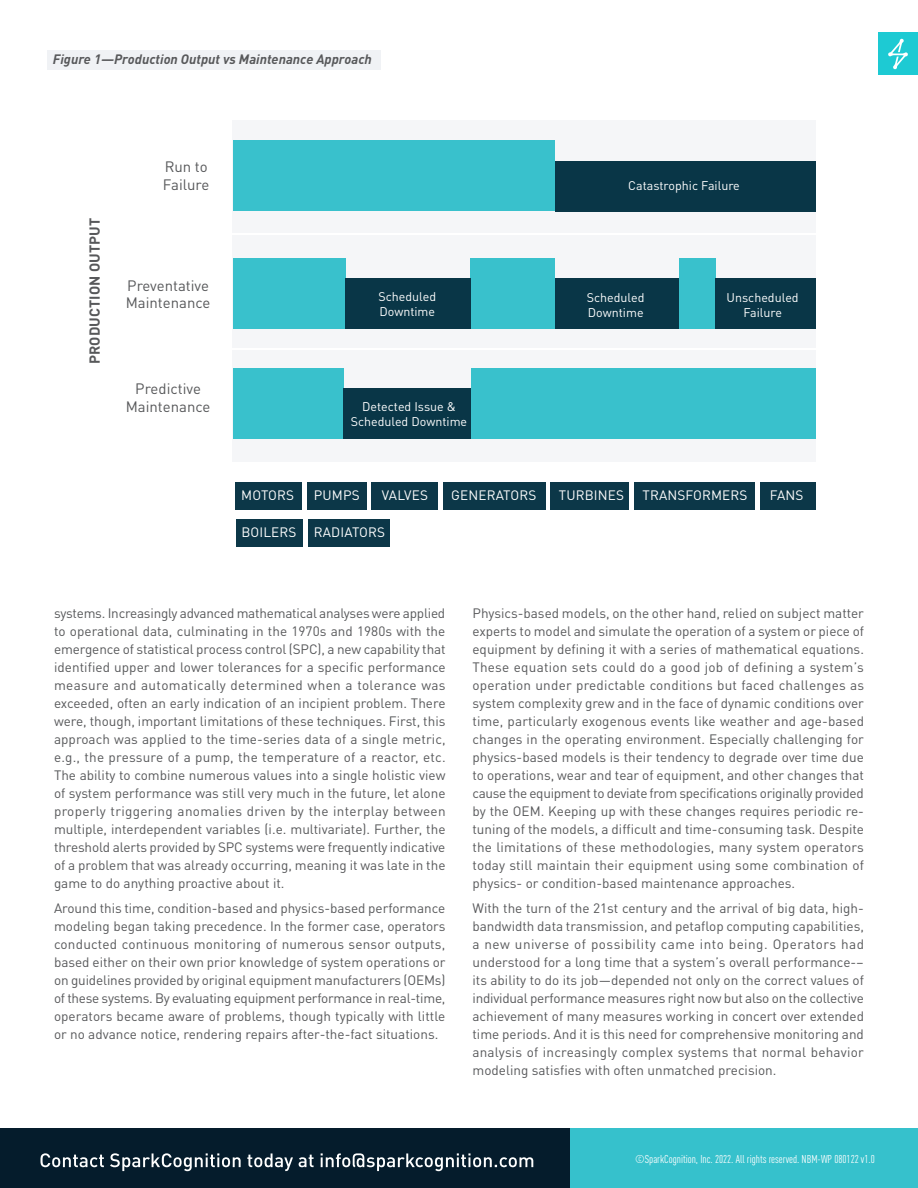
<style>
.page{position:relative;width:918px;height:1188px;background:#fff}
.page>*{position:absolute;margin:0;border:0;box-sizing:border-box;transform-origin:0 0}
.t1{font:14.85px/17.9px "DINOT";color:#57585a}
.t2{font:700 14.4px "DINOT";letter-spacing:.01em;color:#57585a}
.t3{font:13.5px/18px "DINOT";color:#57585a;text-align:justify}
.t4{font:13.5px "DINOT";letter-spacing:.01em;color:#fff}
.Figure_Style{font:italic 700 13.5px "DINOT";color:#57585a}
.t5{font:12.45px/14.9px "DINOT";color:#fff;text-align:center}
.Copyright_Style{font:condensed 11.25px "DINOT";color:#fff}
</style>
<div class="page">
<div style="left:878px;top:33px;width:40px;height:42px;background:#1dcad3"></div>
<svg style="left:888px;top:39px;width:20px;height:30px"></svg>
<div style="left:570px;top:1129px;width:348px;height:59px;background:#36c1cc"></div>
<div style="left:0;top:1129px;width:570px;height:59px;background:#051c2c"></div>
<svg style="left:41px;top:1153px;width:492px;height:18px"></svg>
<div style="left:47px;top:50px;width:334px;height:19px;background:#f0f2f5"></div>
<div style="left:233px;top:350px;width:583px;height:112px;background:#f5f6f8"></div>
<div style="left:233px;top:368px;width:111px;height:71px;background:#39c1cc"></div>
<div style="left:471px;top:368px;width:345px;height:71px;background:#39c1cc"></div>
<div style="left:233px;top:235px;width:583px;height:113px;background:#f5f6f8"></div>
<div style="left:233px;top:258px;width:112px;height:71px;background:#39c1cc"></div>
<div style="left:471px;top:258px;width:84px;height:71px;background:#39c1cc"></div>
<div style="left:679px;top:258px;width:36px;height:71px;background:#39c1cc"></div>
<div style="left:345px;top:279px;width:126px;height:50px;background:#093647"></div>
<div style="left:555px;top:279px;width:124px;height:50px;background:#093647"></div>
<div style="left:715px;top:279px;width:101px;height:50px;background:#093647"></div>
<div style="left:233px;top:120px;width:583px;height:113px;background:#f5f6f8"></div>
<div style="left:233px;top:141px;width:322px;height:70px;background:#39c1cc"></div>
<div style="left:555px;top:161px;width:261px;height:50px;background:#093647"></div>
<div style="left:344px;top:388px;width:127px;height:51px;background:#093647"></div>
<div style="left:308px;top:519px;width:82px;height:28px;background:#0c3748"></div>
<div style="left:551px;top:482px;width:78px;height:28px;background:#0c3748"></div>
<div style="left:372px;top:482px;width:66px;height:28px;background:#0c3748"></div>
<div style="left:307px;top:482px;width:59px;height:28px;background:#0c3748"></div>
<div style="left:235px;top:482px;width:67px;height:28px;background:#0c3748"></div>
<div style="left:443px;top:482px;width:102px;height:28px;background:#0c3748"></div>
<div style="left:634px;top:482px;width:121px;height:28px;background:#0c3748"></div>
<div style="left:760px;top:482px;width:56px;height:28px;background:#0c3748"></div>
<div style="left:236px;top:519px;width:66px;height:28px;background:#0c3748"></div>
<p class="Figure_Style" style="left:53px;top:49px;width:321px">Figure 1—Production Output vs Maintenance Approach</p>
<p class="t2" style="left:83px;top:364px;width:148px;rotate:-90deg">PRODUCTION OUTPUT</p>
<p class="t1" style="left:163px;top:156px;width:48px">Run to<br>Failure</p>
<p class="t1" style="left:126px;top:275px;width:86px">Preventative<br>Maintenance</p>
<p class="t1" style="left:126px;top:378px;width:86px;text-align:center">Predictive<br>Maintenance</p>
<p class="t5" style="left:378px;top:288px;width:59px">Scheduled</p>
<p class="t5" style="left:379px;top:303px;width:57px">Downtime</p>
<p class="t5" style="left:351px;top:398px;width:118px">Detected Issue &amp;<br>Scheduled Downtime</p>
<p class="t5" style="left:628px;top:177px;width:113px">Catastrophic Failure</p>
<p class="t5" style="left:587px;top:289px;width:59px">Scheduled</p>
<p class="t5" style="left:588px;top:304px;width:57px">Downtime</p>
<p class="t5" style="left:727px;top:289px;width:74px">Unscheduled</p>
<p class="t5" style="left:743px;top:304px;width:40px">Failure</p>
<p class="t4" style="left:241px;top:485px;width:54px">MOTORS</p>
<p class="t4" style="left:314px;top:485px;width:47px">PUMPS</p>
<p class="t4" style="left:559px;top:485px;width:67px">TURBINES</p>
<p class="t4" style="left:314px;top:522px;width:73px">RADIATORS</p>
<p class="t4" style="left:382px;top:485px;width:48px">VALVES</p>
<p class="t4" style="left:451px;top:485px;width:87px">GENERATORS</p>
<p class="t4" style="left:643px;top:485px;width:106px">TRANSFORMERS</p>
<p class="t4" style="left:770px;top:485px;width:35px">FANS</p>
<p class="t4" style="left:242px;top:522px;width:56px">BOILERS</p>
<p class="t3" style="left:54px;top:603px;width:393px">systems. Increasingly advanced mathematical analyses were applied to operational data, culminating in the 1970s and 1980s with the emergence of statistical process control (SPC), a new capability that identified upper and lower tolerances for a specific performance measure and automatically determined when a tolerance was exceeded, often an early indication of an incipient problem. There were, though, important limitations of these techniques. First, this approach was applied to the time-series data of a single metric, e.g., the pressure of a pump, the temperature of a reactor, etc.<br>The ability to combine numerous values into a single holistic view of system performance was still very much in the future, let alone properly triggering anomalies driven by the interplay between multiple, interdependent variables (i.e. multivariate). Further, the threshold alerts provided by SPC systems were frequently indicative of a problem that was already occurring, meaning it was late in the game to do anything proactive about it.</p>
<p class="t3" style="left:54px;top:898px;width:393px">Around this time, condition-based and physics-based performance modeling began taking precedence. In the former case, operators conducted continuous monitoring of numerous sensor outputs, based either on their own prior knowledge of system operations or on guidelines provided by original equipment manufacturers (OEMs) of these systems. By evaluating equipment performance in real-time, operators became aware of problems, though typically with little or no advance notice, rendering repairs after-the-fact situations.</p>
<p class="t3" style="left:472px;top:603px;width:393px">Physics-based models, on the other hand, relied on subject matter experts to model and simulate the operation of a system or piece of equipment by defining it with a series of mathematical equations.<br>These equation sets could do a good job of defining a system’s operation under predictable conditions but faced challenges as system complexity grew and in the face of dynamic conditions over time, particularly exogenous events like weather and age-based changes in the operating environment. Especially challenging for physics-based models is their tendency to degrade over time due to operations, wear and tear of equipment, and other changes that cause the equipment to deviate from specifications originally provided by the OEM. Keeping up with these changes requires periodic re&shy;tuning of the models, a difficult and time-consuming task. Despite the limitations of these methodologies, many system operators today still maintain their equipment using some combination of physics- or condition-based maintenance approaches.</p>
<p class="t3" style="left:472px;top:898px;width:393px">With the turn of the 21st century and the arrival of big data, high&shy;bandwidth data transmission, and petaflop computing capabilities, a new universe of possibility came into being. Operators had understood for a long time that a system’s overall performance-– its ability to do its job—depended not only on the correct values of individual performance measures right now but also on the collective achievement of many measures working in concert over extended time periods. And it is this need for comprehensive monitoring and analysis of increasingly complex systems that normal behavior modeling satisfies with often unmatched precision.</p>
<p class="Copyright_Style" style="left:635px;top:1152px;width:241px">©SparkCognition, Inc. 2022. All rights reserved. NBM-WP 080122 v1.0</p>
</div>
